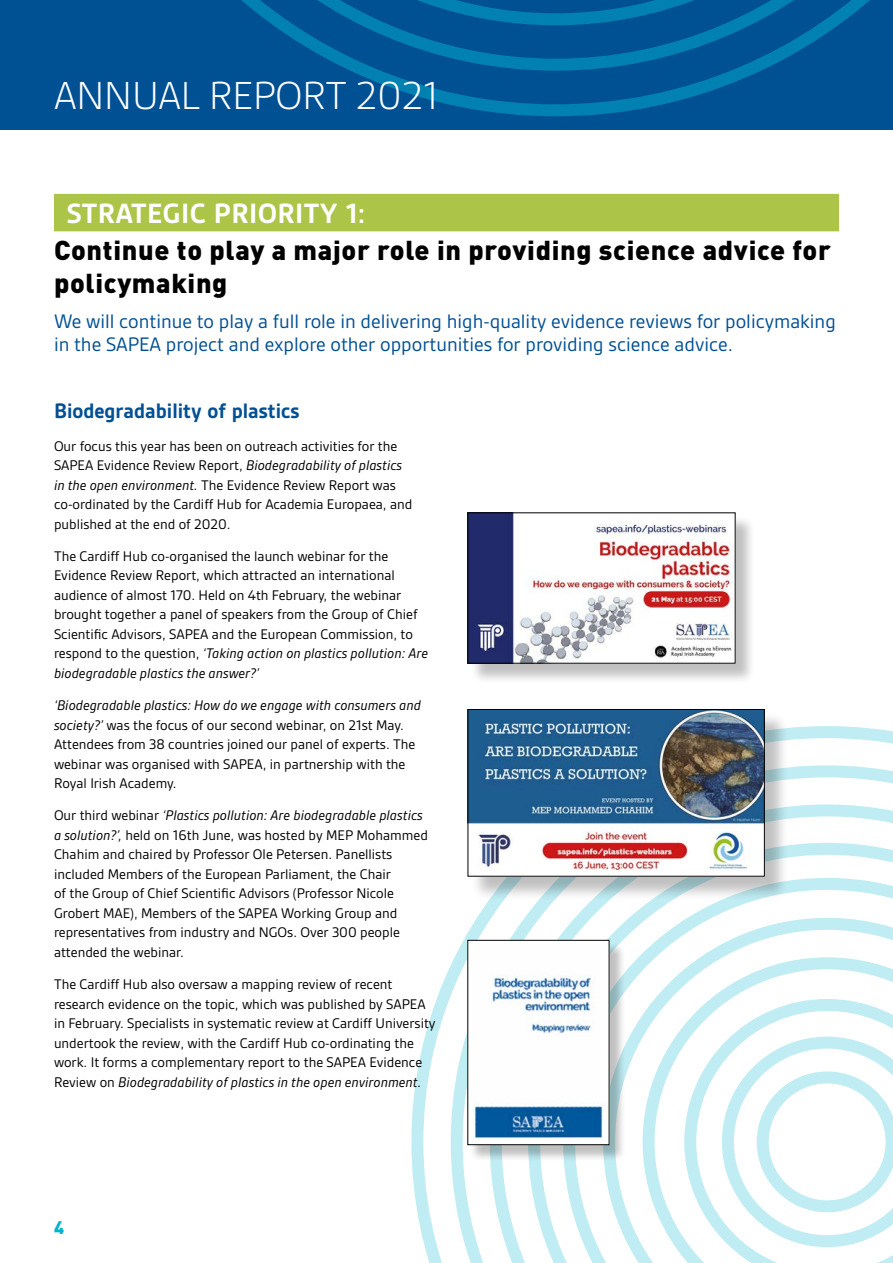
<style>
.page{position:relative;width:893px;height:1263px;background:#fff}
.page>*{position:absolute;margin:0;border:0;box-sizing:border-box;transform-origin:0 0}
.t1{font:300 42px "Gesta";color:#fff}
.t2{font:700 30px "Gesta";letter-spacing:.01em;color:#fff}
.t3{font:900 27px/33px "DIN";letter-spacing:.025em;color:#000}
.t4{font:700 22.5px "Gesta";color:#005094}
.t5{font:21px/22.5px "Gesta";color:#005094}
.t6{font:900 18px "DIN";color:#00b4d0}
.t7{font:15px/19.5px "Gesta";color:#000}
.s1{font-style:italic}
</style>
<div class="page">
<svg style="left:411px;top:726px;width:482px;height:537px"></svg>
<svg style="left:451px;top:765px;width:442px;height:498px"></svg>
<svg style="left:528px;top:843px;width:365px;height:420px"></svg>
<svg style="left:603px;top:918px;width:290px;height:345px"></svg>
<svg style="left:643px;top:957px;width:250px;height:306px"></svg>
<svg style="left:684px;top:999px;width:209px;height:264px"></svg>
<svg style="left:722px;top:1036px;width:171px;height:211px"></svg>
<div style="left:54px;top:194px;width:785px;height:37px;background:#acc448"></div>
<div style="left:470px;top:515px;width:286px;height:169px;background:#000;opacity:.25"></div>
<img style="left:469px;top:514px;width:264px;height:148px">
<div style="left:467px;top:512px;width:268px;height:152px;border:1px solid #000"></div>
<div style="left:471px;top:712px;width:318px;height:189px;background:#000;opacity:.25"></div>
<img style="left:470px;top:711px;width:293px;height:163px">
<div style="left:468px;top:709px;width:297px;height:167px;border:1px solid #000"></div>
<div style="left:470px;top:942px;width:156px;height:219px;background:#000;opacity:.25"></div>
<img style="left:469px;top:942px;width:138px;height:201px">
<div style="left:467px;top:940px;width:142px;height:205px;border:1px solid #000"></div>
<div style="left:0;top:0;width:893px;height:130px;background:#005094"></div>
<svg style="left:352px;top:71px;width:408px;height:45px"></svg>
<svg style="left:241px;top:0;width:629px;height:71px"></svg>
<h1 class="t1" style="left:54px;top:72px;width:387px">ANNUAL REPORT 2021</h1>
<h2 class="t2" style="left:67px;top:196px;width:300px">STRATEGIC PRIORITY 1:</h2>
<h3 class="t3" style="left:54px;top:232px;width:778px">Continue to play a major role in providing science advice for policymaking</h3>
<h3 class="t5" style="left:54px;top:310px;width:783px">We will continue to play a full role in delivering high-quality evidence reviews for policymaking in the SAPEA project and explore other opportunities for providing science advice.</h3>
<h3 class="t4" style="left:54px;top:398px;width:247px">Biodegradability of plastics</h3>
<p class="t7" style="left:54px;top:436px;width:360px">Our focus this year has been on outreach activities for the SAPEA Evidence Review Report, <span class="s1">Biodegradability of plastics in the open environment.</span> The Evidence Review Report was co-ordinated by the Cardiff Hub for Academia Europaea, and published at the end of 2020.</p>
<p class="t7" style="left:54px;top:546px;width:376px">The Cardiff Hub co-organised the launch webinar for the Evidence Review Report, which attracted an international audience of almost 170. Held on 4th February, the webinar brought together a panel of speakers from the Group of Chief Scientific Advisors, SAPEA and the European Commission, to respond to the question, <span class="s1">‘Taking action on plastics pollution: Are biodegradable plastics the answer?’</span></p>
<p class="t7" style="left:54px;top:695px;width:368px"><span class="s1">‘Biodegradable plastics: How do we engage with consumers and society?’</span> was the focus of our second webinar, on 21st May.<br>Attendees from 38 countries joined our panel of experts. The webinar was organised with SAPEA, in partnership with the Royal Irish Academy.</p>
<p class="t7" style="left:54px;top:806px;width:375px">Our third webinar <span class="s1">‘Plastics pollution: Are biodegradable plastics a solution?’,</span> held on 16th June, was hosted by MEP Mohammed Chahim and chaired by Professor Ole Petersen. Panellists included Members of the European Parliament, the Chair<br>of the Group of Chief Scientific Advisors (Professor Nicole Grobert MAE), Members of the SAPEA Working Group and representatives from industry and NGOs. Over 300 people attended the webinar.</p>
<p class="t7" style="left:54px;top:974px;width:383px">The Cardiff Hub also oversaw a mapping review of recent research evidence on the topic, which was published by SAPEA in February. Specialists in systematic review at Cardiff University undertook the review, with the Cardiff Hub co-ordinating the work. It forms a complementary report to the SAPEA Evidence Review on <span class="s1">Biodegradability of plastics in the open environment.</span></p>
<p class="t6" style="left:54px;top:1215px;width:12px">4</p>
</div>
